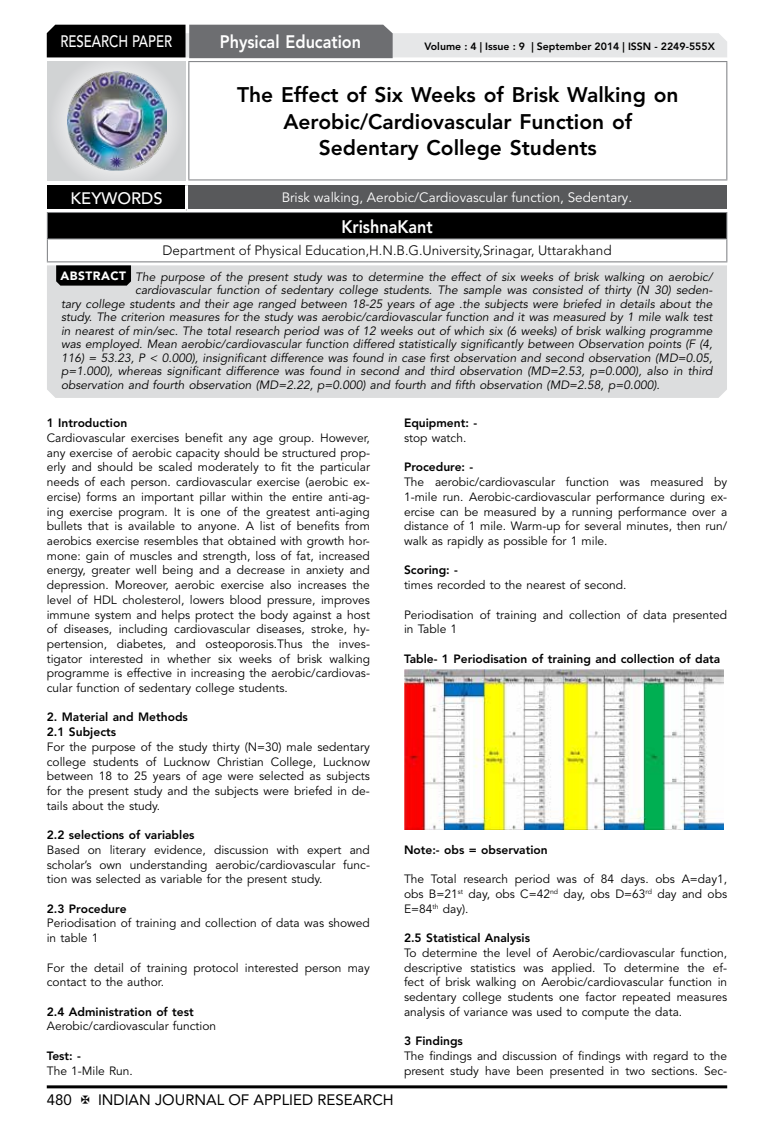
<style>
.page{position:relative;width:774px;height:1136px;background:#fff}
.page>*{position:absolute;margin:0;border:0;box-sizing:border-box;transform-origin:0 0}
.t1{font:800 21px/26.2px "Avenir LT Std";color:#000;text-align:center}
.t2{font:800 18px "Avenir LT Std";color:#fff;scale:.9 1}
.t3{font:500 16.5px "Avenir LT Std";color:#fff;scale:.8 1}
.t4{font:500 16.5px "Avenir LT Std";color:#fff}
.t5{font:15px "Avenir LT Std";color:#000}
.t6{font:300 13.5px "Avenir LT Std";color:#000}
.t7{font:13.5px "Avenir LT Std";color:#fff}
.t8{font:12px/14.7px "Avenir LT Std";color:#000;text-align:justify}
.t9{font:italic 12px "Avenir LT Std";color:#000}
.t10{font:800 12px/14.7px "Avenir LT Std";color:#000}
.t11{font:800 10.5px "Avenir LT Std";color:#000}
.s1{font-weight:900;font-style:normal;color:#fff}
</style>
<div class="page">
<hr style="left:47px;top:1085px;width:680px;height:3px;background:#000">
<div style="left:48px;top:62px;width:137px;height:118px;background:linear-gradient(to right,#d9dadb,#d9dadb)"></div>
<img style="left:68px;top:71px;width:99px;height:100px">
<svg style="left:47px;top:25px;width:680px;height:33px;background:#979899"></svg>
<hr style="left:188px;top:61px;width:539px;height:1px;background:#808285">
<hr style="left:188px;top:62px;width:1px;height:117px;background:#808285">
<hr style="left:726px;top:62px;width:1px;height:117px;background:#808285">
<hr style="left:188px;top:179px;width:539px;height:1px;background:#808285">
<div style="left:47px;top:212px;width:680px;height:27px;background:#000"></div>
<hr style="left:47px;top:212px;width:680px;height:1px;background:#808285">
<hr style="left:47px;top:238px;width:680px;height:1px;background:#808285">
<svg style="left:47px;top:213px;width:1px;height:48px"></svg>
<svg style="left:726px;top:213px;width:1px;height:48px"></svg>
<hr style="left:47px;top:261px;width:680px;height:1px;background:#808285">
<div style="left:47px;top:185px;width:139px;height:25px;background:#000"></div>
<div style="left:186px;top:185px;width:541px;height:25px;background:#58595b"></div>
<hr style="left:185px;top:185px;width:3px;height:24px;background:#fff">
<hr style="left:47px;top:209px;width:139px;height:3px;background:#fff">
<hr style="left:186px;top:209px;width:541px;height:3px;background:#fff">
<div style="left:47px;top:265px;width:680px;height:133px;background:#dcddde"></div>
<svg style="left:56px;top:265px;width:75px;height:20px"></svg>
<img style="left:404px;top:670px;width:320px;height:159px">
<h3 class="t3" style="left:60px;top:32px;width:139px">RESEARCH PAPER</h3>
<h2 class="t2" style="left:220px;top:31px;width:159px">Physical Education</h2>
<p class="t11" style="left:424px;top:41px;width:292px">Volume : 4 | Issue : 9 | September 2014 | ISSN - 2249-555X</p>
<h1 class="t1" style="left:237px;top:82px;width:443px">The Effect of Six Weeks of Brisk Walking on<br>Aerobic/Cardiovascular Function of<br>Sedentary College Students</h1>
<h3 class="t4" style="left:71px;top:189px;width:94px">KEYWORDS</h3>
<p class="t7" style="left:282px;top:189px;width:352px">Brisk walking, Aerobic/Cardiovascular function, Sedentary.</p>
<h2 class="t2" style="left:341px;top:215px;width:103px">KrishnaKant</h2>
<p class="t6" style="left:163px;top:243px;width:450px">Department of Physical Education,H.N.B.G.University,Srinagar, Uttarakhand</p>
<p class="t9" style="left:60px;top:270px;width:653px"><span class="s1">ABSTRACT</span> The purpose of the present study was to determine the effect of six weeks of brisk walking on aerobic/</p>
<p class="t9" style="left:135px;top:283px;width:579px">cardiovascular function of sedentary college students. The sample was consisted of thirty (N 30) seden-</p>
<p class="t9" style="left:61px;top:297px;width:653px">tary college students and their age ranged between 18-25 years of age .the subjects were briefed in details about the</p>
<p class="t9" style="left:61px;top:310px;width:653px">study. The criterion measures for the study was aerobic/cardiovascular function and it was measured by 1 mile walk test</p>
<p class="t9" style="left:61px;top:324px;width:653px">in nearest of min/sec. The total research period was of 12 weeks out of which six (6 weeks) of brisk walking programme</p>
<p class="t9" style="left:61px;top:337px;width:653px">was employed. Mean aerobic/cardiovascular function differed statistically significantly between Observation points (F (4,</p>
<p class="t9" style="left:61px;top:351px;width:653px">116) = 53.23, P &lt; 0.000), insignificant difference was found in case first observation and second observation (MD=0.05,</p>
<p class="t9" style="left:61px;top:364px;width:653px">p=1.000), whereas significant difference was found in second and third observation (MD=2.53, p=0.000), also in third</p>
<p class="t9" style="left:61px;top:378px;width:600px">observation and fourth observation (MD=2.22, p=0.000) and fourth and fifth observation (MD=2.58, p=0.000).</p>
<p class="t10" style="left:47px;top:416px;width:82px">1 Introduction</p>
<p class="t8" style="left:47px;top:431px;width:325px">Cardiovascular exercises benefit any age group. However, any exercise of aerobic capacity should be structured prop&shy;erly and should be scaled moderately to fit the particular needs of each person. cardiovascular exercise (aerobic ex&shy;ercise) forms an important pillar within the entire anti-ag&shy;ing exercise program. It is one of the greatest anti-aging bullets that is available to anyone. A list of benefits from aerobics exercise resembles that obtained with growth hor&shy;mone: gain of muscles and strength, loss of fat, increased energy, greater well being and a decrease in anxiety and depression. Moreover, aerobic exercise also increases the level of HDL cholesterol, lowers blood pressure, improves immune system and helps protect the body against a host of diseases, including cardiovascular diseases, stroke, hy&shy;pertension, diabetes, and osteoporosis.Thus the inves&shy;tigator interested in whether six weeks of brisk walking programme is effective in increasing the aerobic/cardiovas&shy;cular function of sedentary college students.</p>
<p class="t10" style="left:47px;top:710px;width:143px">2. Material and Methods<br>2.1 Subjects</p>
<p class="t8" style="left:47px;top:739px;width:325px">For the purpose of the study thirty (N=30) male sedentary college students of Lucknow Christian College, Lucknow between 18 to 25 years of age were selected as subjects for the present study and the subjects were briefed in de&shy;tails about the study.</p>
<p class="t10" style="left:47px;top:827px;width:149px">2.2 selections of variables</p>
<p class="t8" style="left:47px;top:842px;width:325px">Based on literary evidence, discussion with expert and scholar’s own understanding aerobic/cardiovascular func&shy;tion was selected as variable for the present study.</p>
<p class="t10" style="left:47px;top:901px;width:81px">2.3 Procedure</p>
<p class="t8" style="left:47px;top:916px;width:325px">Periodisation of training and collection of data was showed in table 1</p>
<p class="t8" style="left:47px;top:960px;width:325px">For the detail of training protocol interested person may contact to the author.</p>
<p class="t10" style="left:47px;top:1004px;width:149px">2.4 Administration of test</p>
<p class="t8" style="left:47px;top:1019px;width:171px">Aerobic/cardiovascular function</p>
<p class="t10" style="left:47px;top:1048px;width:36px">Test: -</p>
<p class="t8" style="left:47px;top:1063px;width:88px">The 1-Mile Run.</p>
<p class="t10" style="left:404px;top:416px;width:75px">Equipment: -</p>
<p class="t8" style="left:404px;top:431px;width:64px">stop watch.</p>
<p class="t10" style="left:404px;top:460px;width:71px">Procedure: -</p>
<p class="t8" style="left:404px;top:475px;width:325px">The aerobic/cardiovascular function was measured by 1-mile run. Aerobic-cardiovascular performance during ex&shy;ercise can be measured by a running performance over a distance of 1 mile. Warm-up for several minutes, then run/ walk as rapidly as possible for 1 mile.</p>
<p class="t10" style="left:404px;top:563px;width:55px">Scoring: -</p>
<p class="t8" style="left:404px;top:578px;width:224px">times recorded to the nearest of second.</p>
<p class="t8" style="left:404px;top:607px;width:325px">Periodisation of training and collection of data presented in Table 1</p>
<p class="t10" style="left:404px;top:651px;width:318px">Table- 1 Periodisation of training and collection of data</p>
<p class="t10" style="left:404px;top:842px;width:145px">Note:- obs = observation</p>
<p class="t8" style="left:404px;top:872px;width:325px">The Total research period was of 84 days. obs A=day1, obs B=21<sup>st</sup> day, obs C=42<sup>nd</sup> day, obs D=63<sup>rd</sup> day and obs E=84<sup>th</sup> day).</p>
<p class="t10" style="left:404px;top:930px;width:128px">2.5 Statistical Analysis</p>
<p class="t8" style="left:404px;top:945px;width:325px">To determine the level of Aerobic/cardiovascular function, descriptive statistics was applied. To determine the ef&shy;fect of brisk walking on Aerobic/cardiovascular function in sedentary college students one factor repeated measures analysis of variance was used to compute the data.</p>
<p class="t10" style="left:404px;top:1033px;width:60px">3 Findings</p>
<p class="t8" style="left:404px;top:1048px;width:325px">The findings and discussion of findings with regard to the present study have been presented in two sections. Sec-</p>
<p class="t5" style="left:47px;top:1090px;width:27px">480</p>
<p class="t5" style="left:98px;top:1090px;width:297px">INDIAN JOURNAL OF APPLIED RESEARCH</p>
</div>
